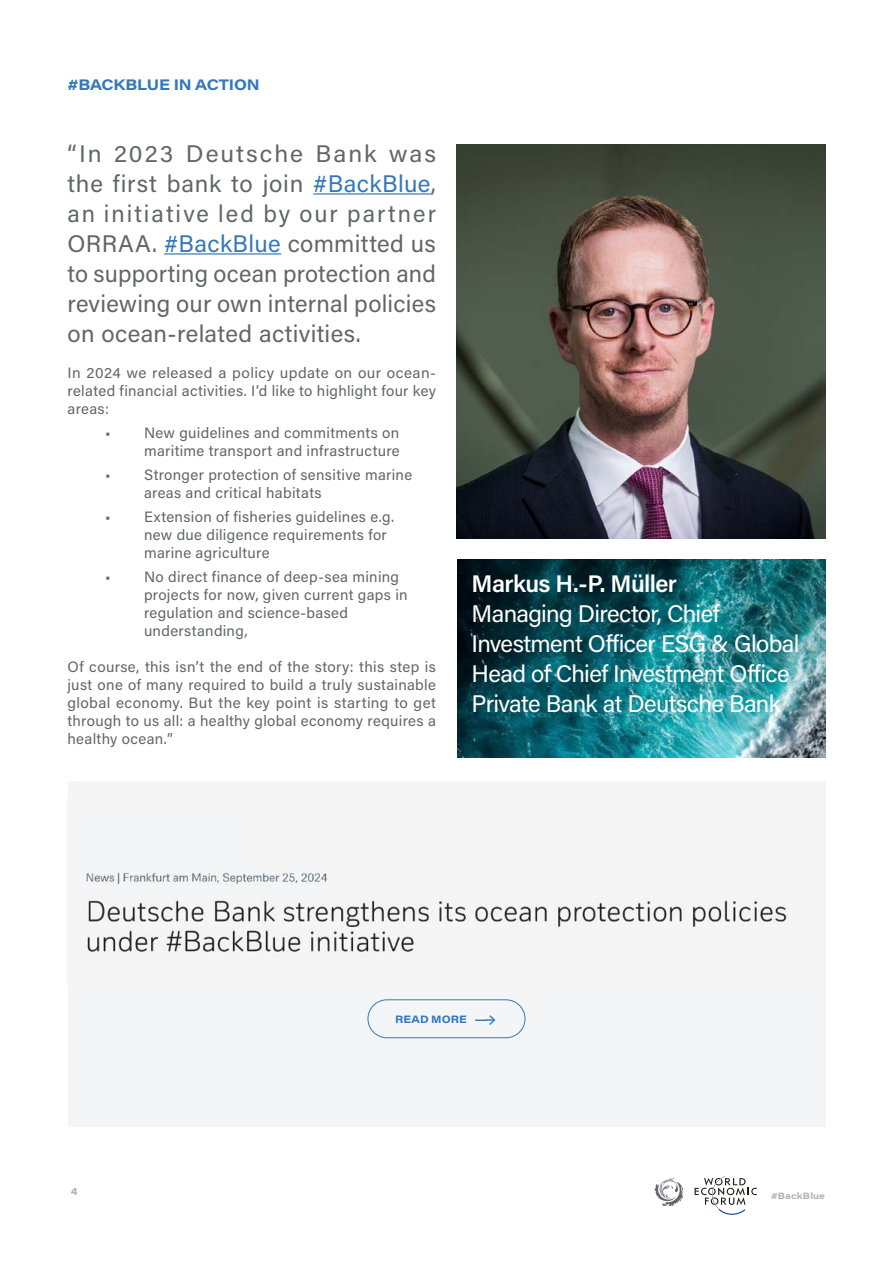
<style>
.page{position:relative;width:893px;height:1263px;background:#fff}
.page>*{position:absolute;margin:0;border:0;box-sizing:border-box;transform-origin:0 0}
.t1{font:24px/30px "Acumin Pro";letter-spacing:.01em;color:#63656a;text-align:justify}
.t2{font:24px/30px "Acumin Pro";letter-spacing:-.025em;color:#fff}
.t3{font:600 24px "Acumin Pro";letter-spacing:-.025em;color:#fff}
.t4{font:15px/18px "Acumin Pro";letter-spacing:.02em;color:#63656a}
.t5{font:700 15px "Acumin Pro Wide";letter-spacing:-.015em;color:#3478bc}
.t6{font:700 10.5px "Acumin Pro Wide";letter-spacing:.005em;color:#3478bc}
.t7{font:700 10.5px "Acumin Pro Wide";color:#b1b2b5}
.t8{font:700 9px "Acumin Pro Wide";letter-spacing:.015em;color:#63656a}
.s1{color:#3478bc}
</style>
<div class="page">
<hr style="left:313px;top:193px;width:118px;height:2px;background:#3478bc">
<hr style="left:164px;top:253px;width:117px;height:2px;background:#3478bc">
<img style="left:457px;top:145px;width:368px;height:393px">
<div style="left:68px;top:782px;width:757px;height:345px;background:#f3f4f5"></div>
<img style="left:86px;top:872px;width:701px;height:80px">
<div style="left:367px;top:999px;width:158px;height:39px;border:1px solid #3478bc;border-radius:19px"></div>
<img style="left:457px;top:560px;width:368px;height:198px">
<svg style="left:695px;top:1176px;width:62px;height:39px"></svg>
<svg style="left:655px;top:1178px;width:28px;height:28px"></svg>
<p class="t5" style="left:68px;top:74px;width:194px">#BACKBLUE IN ACTION</p>
<h1 class="t1" style="left:68px;top:137px;width:370px">“In 2023 Deutsche Bank was the first bank to join <span class="s1">#BackBlue</span>, an initiative led by our partner ORRAA. <span class="s1">#BackBlue</span> committed us to supporting ocean protection and reviewing our own internal policies on ocean-related activities.</h1>
<p class="t4" style="left:68px;top:363px;width:370px;text-align:justify">In 2024 we released a policy update on our ocean&shy;related financial activities. I’d like to highlight four key areas:</p>
<p class="t4" style="left:105px;top:423px;width:296px;text-align:right">• New guidelines and commitments on maritime transport and infrastructure</p>
<p class="t4" style="left:144px;top:465px;width:270px;text-indent:-39px">• Stronger protection of sensitive marine areas and critical habitats</p>
<p class="t4" style="left:144px;top:507px;width:252px;text-indent:-39px">• Extension of fisheries guidelines e.g. new due diligence requirements for marine agriculture</p>
<p class="t4" style="left:144px;top:567px;width:265px;text-indent:-39px">• No direct finance of deep-sea mining projects for now, given current gaps in regulation and science-based understanding,</p>
<p class="t4" style="left:68px;top:657px;width:370px;text-align:justify">Of course, this isn’t the end of the story: this step is just one of many required to build a truly sustainable global economy. But the key point is starting to get through to us all: a healthy global economy requires a healthy ocean.”</p>
<h1 class="t3" style="left:472px;top:567px;width:207px">Markus H.-P. Müller</h1>
<h1 class="t2" style="left:472px;top:598px;width:329px">Managing Director, Chief<br>Investment Officer ESG &amp; Global<br>Head of Chief Investment Office<br>Private Bank at Deutsche Bank</h1>
<p class="t7" style="left:71px;top:1184px;width:8px">4</p>
<p class="t6" style="left:395px;top:1011px;width:102px">READ MORE —→</p>
<p class="t8" style="left:771px;top:1189px;width:56px">#BackBlue</p>
</div>
